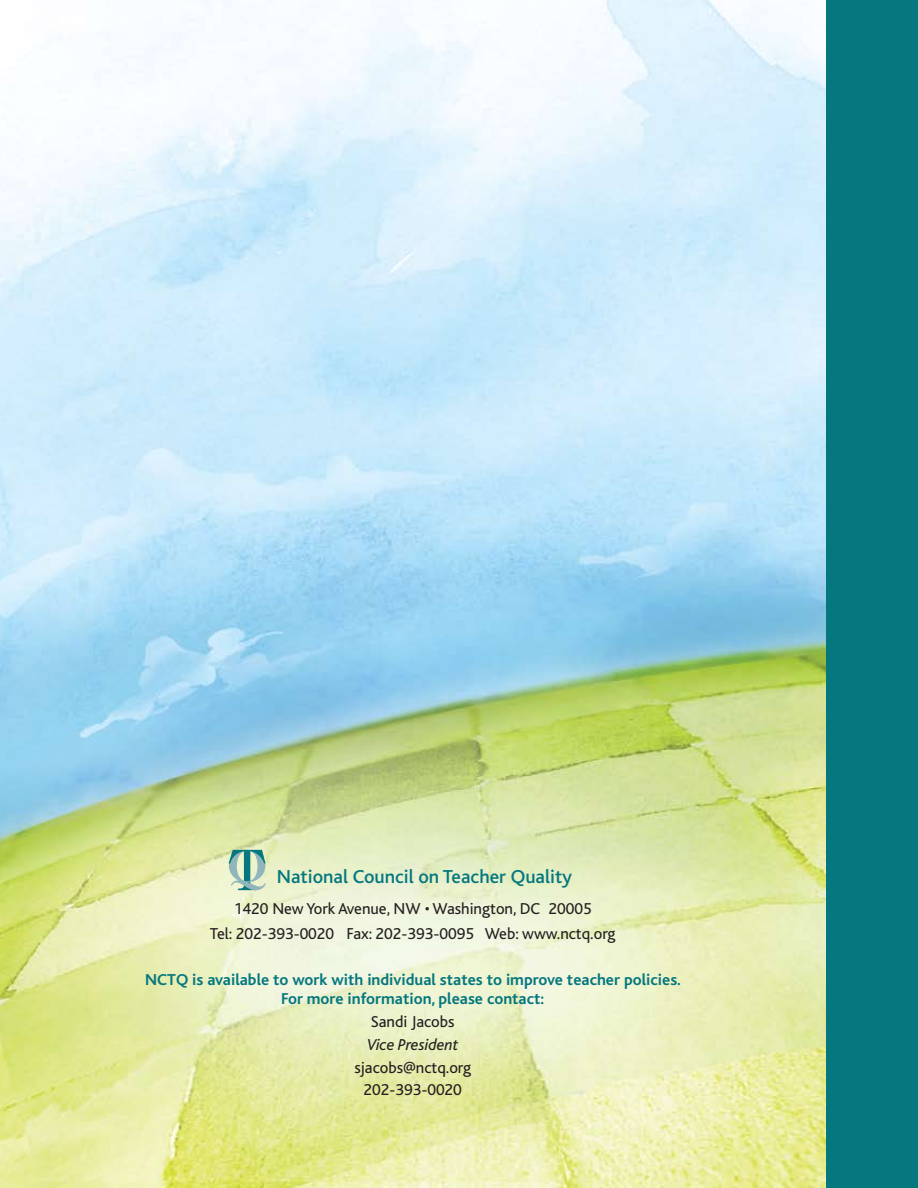
<style>
.page{position:relative;width:918px;height:1188px;background:#fff}
.page>*{position:absolute;margin:0;border:0;box-sizing:border-box;transform-origin:0 0}
.t1{font:500 19.65px "Bliss";color:#05777e}
.t2{font:16.5px/24.3px "Bliss";color:#231f20;text-align:center}
.t3{font:700 16.5px/19.5px "Bliss";color:#05777e;text-align:center}
.t4{font:italic 16.5px "Bliss";color:#231f20}
</style>
<div class="page">
<img style="left:0;top:0;width:827px;height:1188px">
<div style="left:827px;top:0;width:91px;height:1188px;background:#05777e"></div>
<svg style="left:229px;top:850px;width:36px;height:40px"></svg>
<p class="t1" style="left:277px;top:866px;width:297px">National Council on Teacher Quality</p>
<p class="t2" style="left:210px;top:897px;width:407px">1420 New York Avenue, NW • Washington, DC 20005<br>Tel: 202-393-0020 Fax: 202-393-0095 Web: www.nctq.org</p>
<p class="t3" style="left:145px;top:970px;width:537px">NCTQ is available to work with individual states to improve teacher policies.<br>For more information, please contact:</p>
<p class="t2" style="left:371px;top:1010px;width:85px">Sandi Jacobs</p>
<p class="t4" style="left:367px;top:1036px;width:93px">Vice President</p>
<p class="t2" style="left:354px;top:1056px;width:118px;line-height:22.8px">sjacobs@nctq.org<br>202-393-0020</p>
</div>
